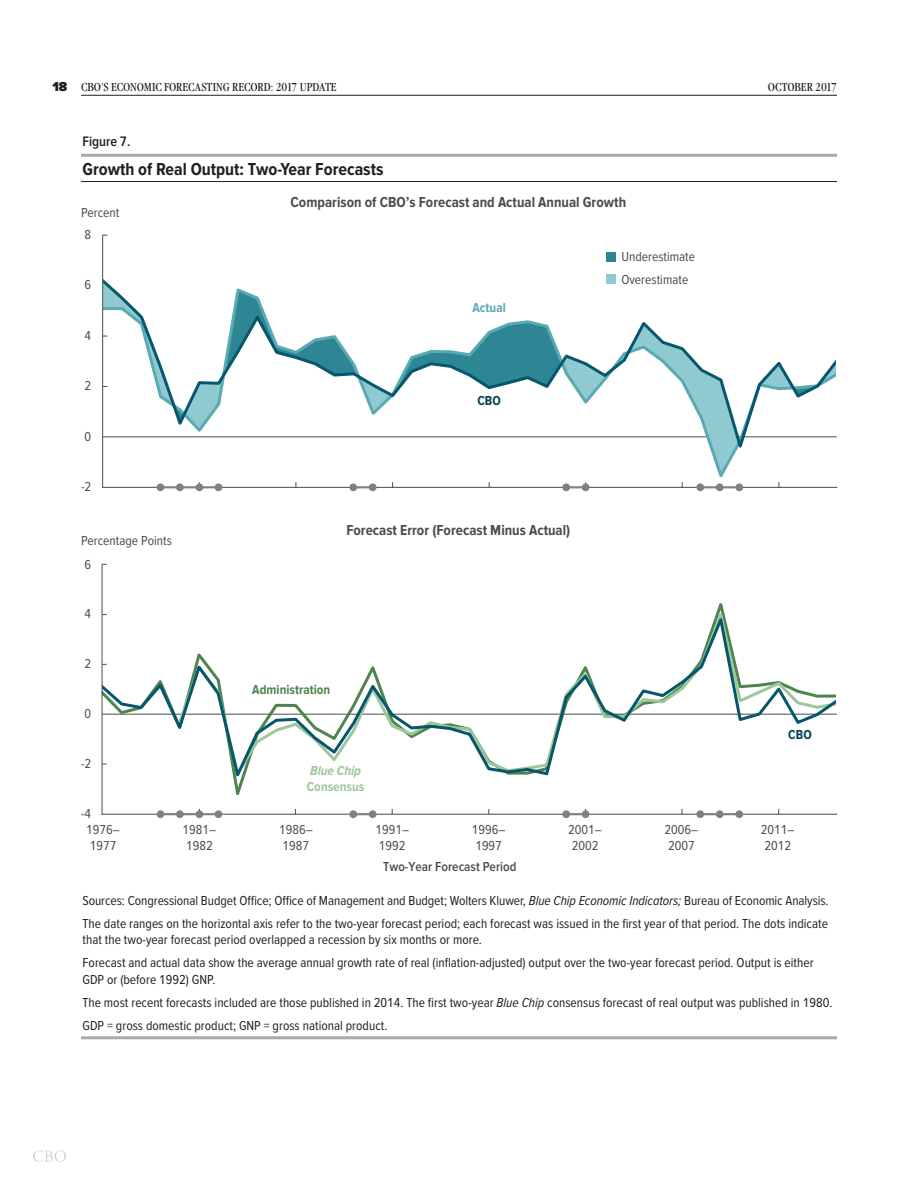
<style>
.page{position:relative;width:918px;height:1188px;background:#fff}
.page>*{position:absolute;margin:0;border:0;box-sizing:border-box;transform-origin:0 0}
.F-4_Title{font:700 18px "Proxima Nova Cond";color:#231f20}
.t1{font:700 15px "Proxima Nova Cond";color:#4c4c4c}
.t2{font:600 14.25px "Proxima Nova Cond";color:#231f20}
.N-Notes{font:13.5px/16.2px "Proxima Nova T Cond";color:#231f20}
.t3{font:13.5px/16.2px "Proxima Nova T Cond";color:#4b4b4b}
.N-Notes-Last{font:13.5px "Proxima Nova T Cond";color:#231f20}
.t4{font:600 13.5px "Proxima Nova T Cond";color:#4b4b4b}
.t5{font:700 13.5px/16.2px "Proxima Nova Cond";color:#9dc69d}
.t6{font:700 13.5px "Proxima Nova Cond";color:#4f844f}
.t7{font:700 13.5px "Proxima Nova Cond";color:#024251}
.t8{font:700 13.5px "Proxima Nova Cond";color:#59aab2}
.t9{font:12px "Garamond Modern FS";color:#231f20}
.s1{font-family:"Proxima Nova";font-weight:900;font-size:13.5px}
.s2{font-style:italic}
</style>
<div class="page">
<svg style="left:33px;top:1150px;width:33px;height:12px"></svg>
<hr style="left:81px;top:95px;width:756px;height:1px;background:#231f20">
<hr style="left:81px;top:154px;width:756px;height:3px;background:#a8a9ad">
<hr style="left:81px;top:181px;width:756px;height:1px;background:#231f20">
<hr style="left:81px;top:1036px;width:756px;height:3px;background:#a8a9ad">
<hr style="left:102px;top:814px;width:735px;height:1px;background:#4b4b4b">
<svg style="left:101px;top:609px;width:736px;height:175px"></svg>
<div style="left:96px;top:681px;width:6px;height:21px;background:#fff"></div>
<hr style="left:102px;top:564px;width:1px;height:250px;background:#4b4b4b">
<hr style="left:103px;top:487px;width:734px;height:1px;background:#4b4b4b">
<svg style="left:103px;top:275px;width:734px;height:181px"></svg>
<div style="left:607px;top:252px;width:9px;height:9px;background:#2e8593"></div>
<div style="left:607px;top:274px;width:9px;height:10px;background:#8fcad1"></div>
<hr style="left:102px;top:235px;width:1px;height:252px;background:#4b4b4b">
<hr style="left:160px;top:486px;width:58px;height:2px;background:#808080">
<div style="left:157px;top:483px;width:7px;height:8px;background:#808080;border-radius:50%"></div>
<div style="left:176px;top:483px;width:8px;height:8px;background:#808080;border-radius:50%"></div>
<div style="left:196px;top:483px;width:7px;height:8px;background:#808080;border-radius:50%"></div>
<div style="left:215px;top:483px;width:7px;height:8px;background:#808080;border-radius:50%"></div>
<hr style="left:353px;top:486px;width:20px;height:2px;background:#808080">
<div style="left:349px;top:483px;width:8px;height:8px;background:#808080;border-radius:50%"></div>
<div style="left:369px;top:483px;width:8px;height:8px;background:#808080;border-radius:50%"></div>
<hr style="left:566px;top:486px;width:20px;height:2px;background:#808080">
<div style="left:562px;top:483px;width:8px;height:8px;background:#808080;border-radius:50%"></div>
<div style="left:582px;top:483px;width:8px;height:8px;background:#808080;border-radius:50%"></div>
<hr style="left:700px;top:486px;width:39px;height:2px;background:#808080">
<div style="left:696px;top:483px;width:8px;height:8px;background:#808080;border-radius:50%"></div>
<div style="left:716px;top:483px;width:8px;height:8px;background:#808080;border-radius:50%"></div>
<div style="left:735px;top:483px;width:8px;height:8px;background:#808080;border-radius:50%"></div>
<hr style="left:160px;top:813px;width:58px;height:2px;background:#808080">
<div style="left:157px;top:810px;width:7px;height:8px;background:#808080;border-radius:50%"></div>
<div style="left:176px;top:810px;width:8px;height:8px;background:#808080;border-radius:50%"></div>
<div style="left:196px;top:810px;width:7px;height:8px;background:#808080;border-radius:50%"></div>
<div style="left:215px;top:810px;width:7px;height:8px;background:#808080;border-radius:50%"></div>
<hr style="left:353px;top:813px;width:20px;height:2px;background:#808080">
<div style="left:349px;top:810px;width:8px;height:8px;background:#808080;border-radius:50%"></div>
<div style="left:369px;top:810px;width:8px;height:8px;background:#808080;border-radius:50%"></div>
<hr style="left:566px;top:813px;width:20px;height:2px;background:#808080">
<div style="left:562px;top:810px;width:8px;height:8px;background:#808080;border-radius:50%"></div>
<div style="left:582px;top:810px;width:8px;height:8px;background:#808080;border-radius:50%"></div>
<hr style="left:700px;top:813px;width:39px;height:2px;background:#808080">
<div style="left:696px;top:810px;width:8px;height:8px;background:#808080;border-radius:50%"></div>
<div style="left:716px;top:810px;width:8px;height:8px;background:#808080;border-radius:50%"></div>
<div style="left:735px;top:810px;width:8px;height:8px;background:#808080;border-radius:50%"></div>
<p class="t9" style="left:52px;top:80px;width:187px"><span class="s1">18</span> CBO’S ECONOMIC FORECASTING RECO</p>
<p class="t9" style="left:258px;top:80px;width:80px">RD: 2017 UPDATE</p>
<p class="t9" style="left:768px;top:80px;width:71px">OCTOBER 2017</p>
<p class="t2" style="left:82px;top:134px;width:50px">Figure 7.</p>
<p class="F-4_Title" style="left:82px;top:159px;width:302px">Growth of Real Output: Two-Year Forecasts</p>
<p class="t3" style="left:81px;top:205px;width:40px">Percent</p>
<p class="t3" style="left:85px;top:227px;width:8px">8</p>
<p class="t3" style="left:85px;top:277px;width:8px">6</p>
<p class="t3" style="left:85px;top:328px;width:8px">4</p>
<p class="t3" style="left:85px;top:378px;width:8px">2</p>
<p class="t3" style="left:85px;top:428px;width:8px">0</p>
<p class="t3" style="left:81px;top:479px;width:12px">-2</p>
<p class="t3" style="left:81px;top:532px;width:92px">Percentage Points</p>
<p class="t3" style="left:85px;top:556px;width:8px">6</p>
<p class="t3" style="left:85px;top:606px;width:8px">4</p>
<p class="t3" style="left:85px;top:656px;width:8px">2</p>
<p class="t3" style="left:85px;top:706px;width:8px">0</p>
<p class="t3" style="left:81px;top:755px;width:12px">-2</p>
<p class="t3" style="left:81px;top:805px;width:12px">-4</p>
<p class="t1" style="left:291px;top:194px;width:337px">Comparison of CBO’s Forecast and Actual Annual Growth</p>
<p class="t8" style="left:472px;top:300px;width:35px">Actual</p>
<p class="t7" style="left:477px;top:393px;width:25px">CBO</p>
<p class="t1" style="left:346px;top:522px;width:226px">Forecast Error (Forecast Minus Actual)</p>
<p class="t3" style="left:621px;top:245px;width:75px;line-height:23.1px">Underestimate<br>Overestimate</p>
<p class="t6" style="left:252px;top:682px;width:80px">Administration</p>
<p class="t5" style="left:307px;top:763px;width:59px"><span class="s2">Blue Chip<br></span>Consensus</p>
<p class="t7" style="left:788px;top:727px;width:25px">CBO</p>
<p class="t3" style="left:86px;top:821px;width:35px">1976–<br>1977</p>
<p class="t3" style="left:183px;top:821px;width:35px">1981–<br>1982</p>
<p class="t3" style="left:279px;top:821px;width:35px">1986–<br>1987</p>
<p class="t3" style="left:375px;top:821px;width:35px">1991–<br>1992</p>
<p class="t3" style="left:472px;top:821px;width:35px">1996–<br>1997</p>
<p class="t3" style="left:568px;top:821px;width:35px">2001–<br>2002</p>
<p class="t3" style="left:665px;top:821px;width:35px">2006–<br>2007</p>
<p class="t3" style="left:761px;top:821px;width:35px">2011–<br>2012</p>
<p class="t4" style="left:383px;top:858px;width:135px">Two-Year Forecast Period</p>
<p class="N-Notes" style="left:82px;top:893px;width:748px">Sources: Congressional Budget Office; Office of Management and Budget; Wolters Kluwer, <span class="s2">Blue Chip Economic Indicators;</span> Bureau of Economic Analysis.</p>
<p class="N-Notes" style="left:82px;top:916px;width:747px">The date ranges on the horizontal axis refer to the two-year forecast period; each forecast was issued in the first year of that period. The dots indicate that the two-year forecast period overlapped a recession by six months or more.</p>
<p class="N-Notes" style="left:82px;top:955px;width:733px">Forecast and actual data show the average annual growth rate of real (inflation-adjusted) output over the two-year forecast period. Output is either<br>GDP or (before 1992) GNP.</p>
<p class="N-Notes" style="left:82px;top:994px;width:751px">The most recent forecasts included are those published in 2014. The first two-year <span class="s2">Blue Chip</span> consensus forecast of real output was published in 1980.</p>
<p class="N-Notes-Last" style="left:82px;top:1017px;width:306px">GDP = gross domestic product; GNP = gross national product.</p>
</div>
